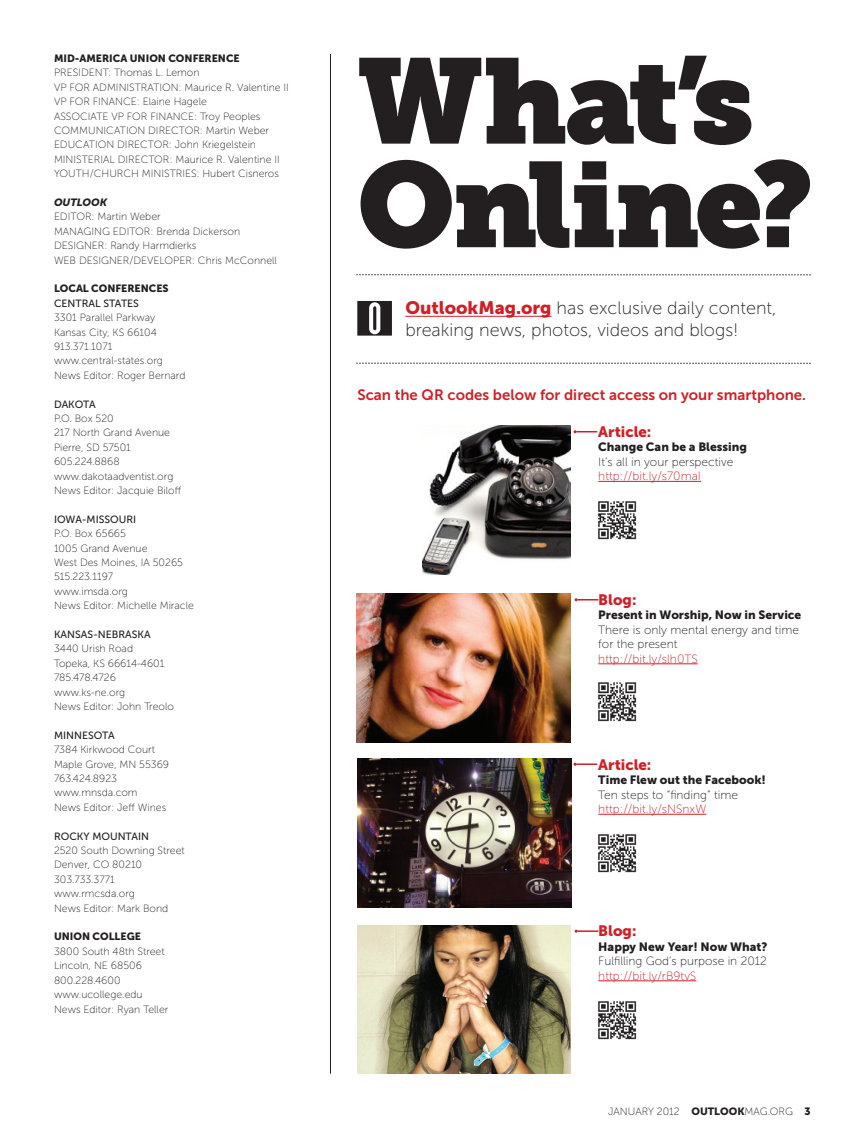
<style>
.page{position:relative;width:864px;height:1148px;background:#fff}
.page>*{position:absolute;margin:0;border:0;box-sizing:border-box;transform-origin:0 0}
.t1{font:119.4px/103.5px "Museo Slab";letter-spacing:-.03em;color:#231f20}
.t2{font:18px/21.6px "Museo Sans 100";color:#231f20}
.t3{font:15px "Museo Sans 700";color:#cf2027}
.t4{font:15px "Museo Sans 900";color:#cf2027}
.t5{font:12px/14.4px "Museo Sans 100";color:#231f20}
.t6{font:12px "Museo Sans 900";color:#231f20}
.t7{font:12px "Museo Sans 100";color:#cf2027}
.t8{font:10.5px/14.4px "Museo Sans 100";color:#231f20}
.t9{font:10.5px "Museo Sans 500";color:#231f20}
.t10{font:10.5px "Museo Sans 900";color:#231f20}
.t11{font:italic 10.5px "Museo Sans 900";color:#231f20}
.s1{font-family:"Museo Sans 900";color:#cf2027}
.s2{font-family:"Museo Sans 900"}
</style>
<div class="page">
<svg style="left:575px;top:598px;width:23px;height:3px"></svg>
<img style="left:356px;top:593px;width:214px;height:149px">
<hr style="left:598px;top:663px;width:100px;height:1px;background:#cf2027">
<img style="left:598px;top:682px;width:39px;height:40px">
<svg style="left:356px;top:363px;width:455px;height:1px"></svg>
<svg style="left:356px;top:274px;width:455px;height:1px"></svg>
<hr style="left:330px;top:54px;width:1px;height:1019px;background:#231f20">
<hr style="left:405px;top:316px;width:147px;height:1px;background:#cf2027">
<svg style="left:357px;top:301px;width:35px;height:34px"></svg>
<hr style="left:373px;top:306px;width:3px;height:24px;background:#231f20;border-radius:2px">
<hr style="left:598px;top:481px;width:103px;height:1px;background:#cf2027">
<svg style="left:574px;top:430px;width:23px;height:3px"></svg>
<img style="left:423px;top:425px;width:147px;height:149px">
<img style="left:598px;top:501px;width:39px;height:39px">
<hr style="left:576px;top:763px;width:21px;height:2px;background:#cf2027">
<hr style="left:598px;top:814px;width:108px;height:1px;background:#cf2027">
<img style="left:357px;top:758px;width:214px;height:149px">
<img style="left:598px;top:834px;width:39px;height:39px">
<hr style="left:577px;top:930px;width:21px;height:2px;background:#cf2027">
<hr style="left:598px;top:980px;width:98px;height:1px;background:#cf2027">
<img style="left:357px;top:925px;width:213px;height:148px">
<img style="left:598px;top:1001px;width:39px;height:39px">
<p class="t10" style="left:54px;top:52px;width:187px">MID-AMERICA UNION CONFERENCE</p>
<p class="t8" style="left:54px;top:66px;width:237px">PRESIDENT: Thomas L. Lemon<br>VP FOR ADMINISTRATION: Maurice R. Valentine II VP FOR FINANCE: Elaine Hagele<br>ASSOCIATE VP FOR FINANCE: Troy Peoples COMMUNICATION DIRECTOR: Martin Weber EDUCATION DIRECTOR: John Kriegelstein MINISTERIAL DIRECTOR: Maurice R. Valentine II YOUTH/CHURCH MINISTRIES: Hubert Cisneros</p>
<p class="t11" style="left:54px;top:196px;width:55px">OUTLOOK</p>
<p class="t8" style="left:54px;top:210px;width:225px">EDITOR: Martin Weber<br>MANAGING EDITOR: Brenda Dickerson<br>DESIGNER: Randy Harmdierks<br>WEB DESIGNER/DEVELOPER: Chris McConnell</p>
<p class="t10" style="left:54px;top:283px;width:116px">LOCAL CONFERENCES</p>
<p class="t9" style="left:54px;top:297px;width:86px">CENTRAL STATES</p>
<p class="t8" style="left:54px;top:310px;width:133px">3301 Parallel Parkway<br>Kansas City, KS 66104<br>913.371.1071 www.central-states.org<br>News Editor: Roger Bernard</p>
<p class="t9" style="left:54px;top:398px;width:43px">DAKOTA</p>
<p class="t8" style="left:54px;top:411px;width:129px">P.O. Box 520<br>217 North Grand Avenue<br>Pierre, SD 57501<br>605.224.8868 www.dakotaadventist.org<br>News Editor: Jacquie Biloff</p>
<p class="t9" style="left:54px;top:513px;width:84px">IOWA-MISSOURI</p>
<p class="t8" style="left:54px;top:526px;width:141px">P.O. Box 65665<br>1005 Grand Avenue<br>West Des Moines, IA 50265<br>515.223.1197<br>www.imsda.org<br>News Editor: Michelle Miracle</p>
<p class="t9" style="left:54px;top:628px;width:98px">KANSAS-NEBRASKA</p>
<p class="t8" style="left:54px;top:641px;width:121px">3440 Urish Road<br>Topeka, KS 66614-4601<br>785.478.4726 www.ks-ne.org<br>News Editor: John Treolo</p>
<p class="t9" style="left:54px;top:729px;width:62px">MINNESOTA</p>
<p class="t8" style="left:54px;top:742px;width:117px">7384 Kirkwood Court<br>Maple Grove, MN 55369<br>763.424.8923 www.mnsda.com<br>News Editor: Jeff Wines</p>
<p class="t9" style="left:54px;top:830px;width:97px">ROCKY MOUNTAIN</p>
<p class="t8" style="left:54px;top:843px;width:132px">2520 South Downing Street<br>Denver, CO 80210<br>303.733.3771 www.rmcsda.org<br>News Editor: Mark Bond</p>
<p class="t10" style="left:54px;top:930px;width:89px">UNION COLLEGE</p>
<p class="t8" style="left:54px;top:944px;width:116px">3800 South 48th Street<br>Lincoln, NE 68506<br>800.228.4600 www.ucollege.edu<br>News Editor: Ryan Teller</p>
<h1 class="t1" style="left:357px;top:51px;width:459px">What’s<br>Online?</h1>
<h2 class="t2" style="left:405px;top:298px;width:373px"><span class="s1">OutlookMag.org</span> has exclusive daily content, breaking news, photos, videos and blogs!</h2>
<h3 class="t3" style="left:357px;top:386px;width:450px">Scan the QR codes below for direct access on your smartphone.</h3>
<h3 class="t4" style="left:598px;top:423px;width:55px">Article:</h3>
<p class="t6" style="left:598px;top:440px;width:150px">Change Can be a Blessing</p>
<p class="t5" style="left:598px;top:454px;width:137px">It’s all in your perspective</p>
<p class="t7" style="left:598px;top:469px;width:104px">http://bit.ly/s70maI</p>
<h3 class="t4" style="left:598px;top:591px;width:40px">Blog:</h3>
<p class="t6" style="left:598px;top:608px;width:205px">Present in Worship, Now in Service</p>
<p class="t5" style="left:598px;top:622px;width:202px">There is only mental energy and time for the present</p>
<p class="t7" style="left:598px;top:652px;width:101px">http://bit.ly/slh0TS</p>
<h3 class="t4" style="left:598px;top:756px;width:55px">Article:</h3>
<p class="t6" style="left:598px;top:773px;width:169px">Time Flew out the Facebook!</p>
<p class="t5" style="left:598px;top:787px;width:141px">Ten steps to “finding” time</p>
<p class="t7" style="left:598px;top:802px;width:110px">http://bit.ly/sNSnxW</p>
<h3 class="t4" style="left:598px;top:922px;width:40px">Blog:</h3>
<p class="t6" style="left:598px;top:939px;width:171px">Happy New Year! Now What?</p>
<p class="t5" style="left:598px;top:954px;width:170px">Fulfilling God’s purpose in 2012</p>
<p class="t7" style="left:598px;top:969px;width:100px">http://bit.ly/rB9tvS</p>
<p class="t8" style="left:608px;top:1104px;width:204px">JANUARY 2012 <span class="s2">OUTLOOK</span>MAG.ORG <span class="s2">3</span></p>
</div>
